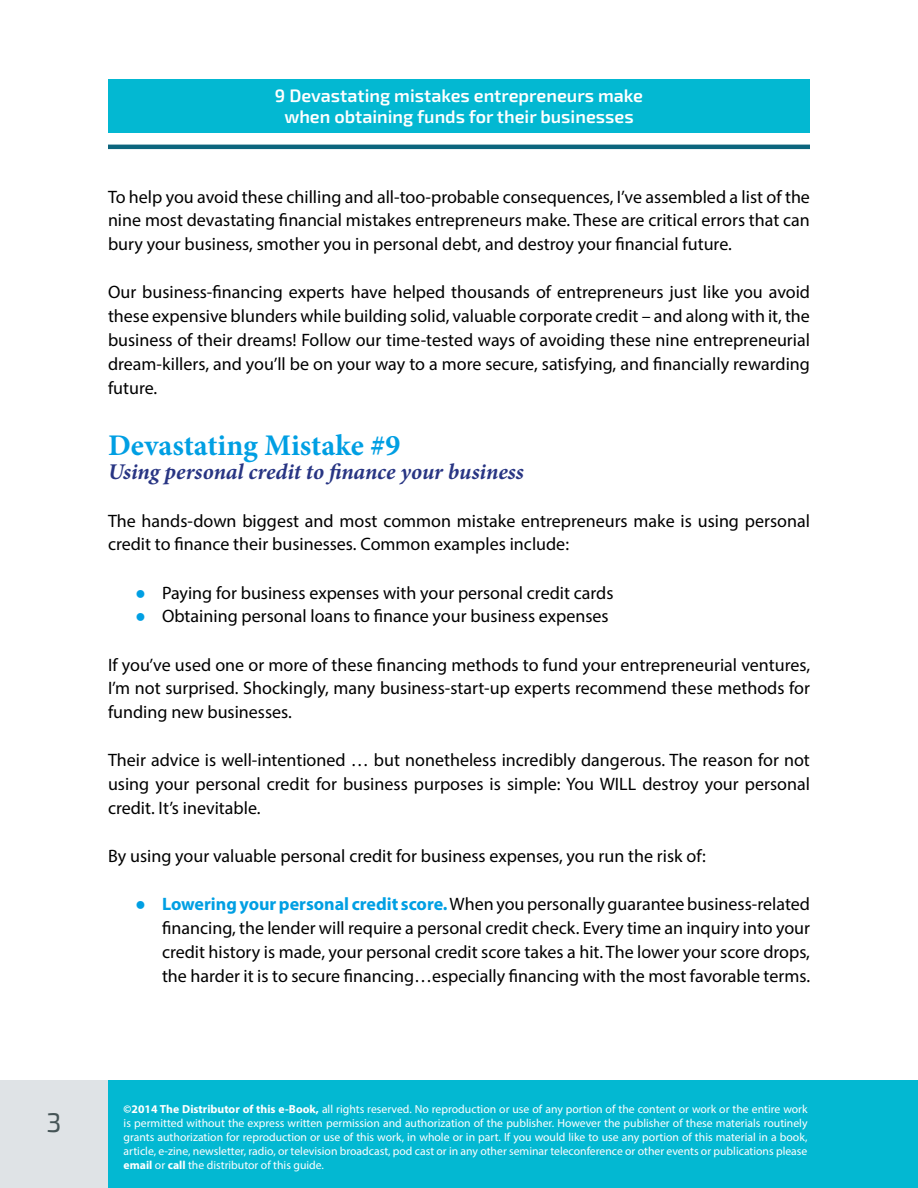
<style>
.page{position:relative;width:918px;height:1188px;background:#fff}
.page>*{position:absolute;margin:0;border:0;box-sizing:border-box;transform-origin:0 0}
.t1{font:700 30px "Minion Pro";color:#009fe3}
.t2{font:27px "Exo 2.0";color:#455456}
.t3{font:italic 700 22.5px "Minion Pro";letter-spacing:-.005em;color:#283583}
.t4{font:18px/24px "Myriad Pro";color:#000;text-align:justify}
.t5{font:600 18px/21.6px "Exo 2.0";color:#fff;text-align:center}
.t6{font:11.7px/14.1px "Myriad Pro";color:#fff;text-align:justify}
.s1{font-family:"Times New Roman";color:#009fe3}
.s2{font-weight:700;color:#009fe3}
.s3{font-weight:700}
</style>
<div class="page">
<div style="left:108px;top:1080px;width:810px;height:108px;background:#03b8d2"></div>
<div style="left:0;top:1080px;width:108px;height:108px;background:#dfe3e6"></div>
<div style="left:108px;top:80px;width:702px;height:53px;background:#03b8d2"></div>
<hr style="left:108px;top:145px;width:702px;height:4px;background:#0c657d">
<h2 class="t2" style="left:46px;top:1107px;width:17px">3</h2>
<p class="t5" style="left:275px;top:85px;width:370px">9 Devastating mistakes entrepreneurs make when obtaining funds for their businesses</p>
<p class="t4" style="left:108px;top:184px;width:704px">To help you avoid these chilling and all-too-probable consequences, I’ve assembled a list of the nine most devastating financial mistakes entrepreneurs make. These are critical errors that can bury your business, smother you in personal debt, and destroy your financial future.</p>
<p class="t4" style="left:108px;top:280px;width:704px">Our business-financing experts have helped thousands of entrepreneurs just like you avoid these expensive blunders while building solid, valuable corporate credit – and along with it, the business of their dreams! Follow our time-tested ways of avoiding these nine entrepreneurial dream-killers, and you’ll be on your way to a more secure, satisfying, and financially rewarding future.</p>
<h1 class="t1" style="left:108px;top:424px;width:294px">Devastating Mistake #9</h1>
<p class="t3" style="left:108px;top:455px;width:417px">Using personal credit to finance your business</p>
<p class="t4" style="left:108px;top:508px;width:703px">The hands-down biggest and most common mistake entrepreneurs make is using personal credit to finance their businesses. Common examples include:</p>
<p class="t4" style="left:135px;top:580px;width:480px"><span class="s1">●</span> Paying for business expenses with your personal credit cards</p>
<p class="t4" style="left:135px;top:604px;width:475px"><span class="s1">●</span> Obtaining personal loans to finance your business expenses</p>
<p class="t4" style="left:108px;top:652px;width:704px">If you’ve used one or more of these financing methods to fund your entrepreneurial ventures, I’m not surprised. Shockingly, many business-start-up experts recommend these methods for funding new businesses.</p>
<p class="t4" style="left:108px;top:748px;width:703px">Their advice is well-intentioned … but nonetheless incredibly dangerous. The reason for not using your personal credit for business purposes is simple: You WILL destroy your personal credit. It’s inevitable.</p>
<p class="t4" style="left:108px;top:844px;width:599px">By using your valuable personal credit for business expenses, you run the risk of:</p>
<p class="t4" style="left:162px;top:892px;width:650px;text-indent:-27px"><span class="s1">●</span> <span class="s2">Lowering your personal credit score.</span> When you personally guarantee business-related financing, the lender will require a personal credit check. Every time an inquiry into your credit history is made, your personal credit score takes a hit. The lower your score drops, the harder it is to secure financing…especially financing with the most favorable terms.</p>
<p class="t6" style="left:124px;top:1101px;width:685px"><span class="s3">©2014 The Distributor of this e-Book,</span> all rights reserved. No reproduction or use of any portion of the content or work or the entire work is permitted without the express written permission and authorization of the publisher. However the publisher of these materials routinely grants authorization for reproduction or use of this work, in whole or in part. If you would like to use any portion of this material in a book, article, e-zine, newsletter, radio, or television broadcast, pod cast or in any other seminar teleconference or other events or publications please <span class="s3">email</span> or <span class="s3">call</span> the distributor of this guide.</p>
</div>
